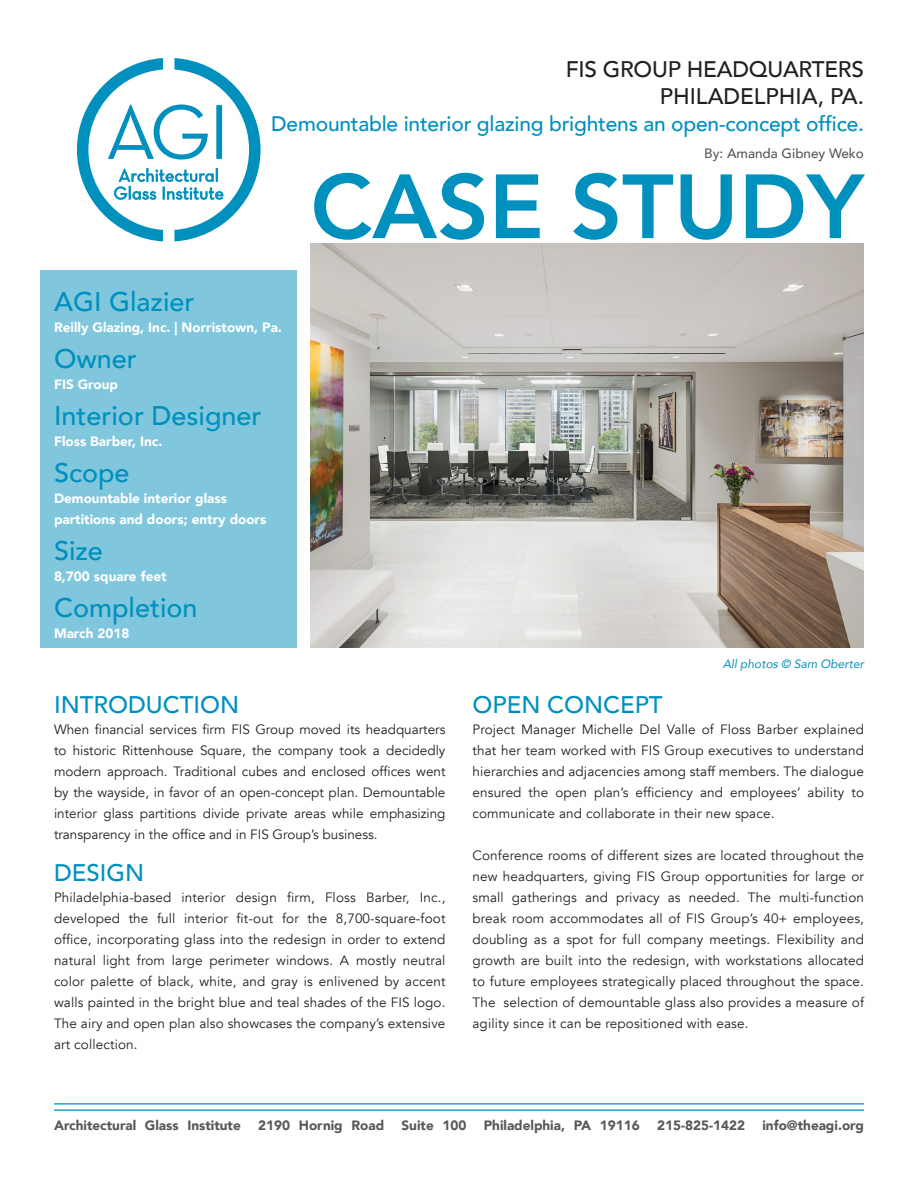
<style>
.page{position:relative;width:918px;height:1188px;background:#fff}
.page>*{position:absolute;margin:0;border:0;box-sizing:border-box;transform-origin:0 0}
.t1{font:800 90px "Avenir";color:#0090be}
.t2{font:500 27px "Avenir";color:#0090be}
.t3{font:500 24px "Avenir";color:#0090be}
.t4{font:500 22.5px "Avenir";letter-spacing:-.01em;color:#231f20}
.t5{font:500 21px "Avenir";letter-spacing:-.01em;color:#0090be}
.t6{font:13.5px/21px "Avenir";letter-spacing:.01em;color:#231f20;text-align:justify}
.t7{font:900 13.5px/21px "Avenir";color:#fff}
.t8{font:900 13.5px "Avenir";color:#57585a}
.t9{font:500 13.5px "Avenir";color:#57585a}
.t10{font:italic 12px "Avenir";color:#0090be}
</style>
<div class="page">
<div style="left:40px;top:270px;width:257px;height:378px;background:#80c7de"></div>
<hr style="left:54px;top:1103px;width:810px;height:2px;background:#0090be">
<hr style="left:54px;top:1109px;width:810px;height:2px;background:#0090be">
<img style="left:310px;top:243px;width:554px;height:405px">
<svg style="left:77px;top:58px;width:184px;height:184px"></svg>
<p class="t4" style="left:566px;top:49px;width:300px">FIS GROUP HEADQUARTERS</p>
<p class="t4" style="left:660px;top:76px;width:206px">PHILADELPHIA, PA.</p>
<p class="t5" style="left:271px;top:105px;width:594px">Demountable interior glazing brightens an open-concept office.</p>
<p class="t9" style="left:704px;top:141px;width:161px">By: Amanda Gibney Weko</p>
<p class="t2" style="left:54px;top:278px;width:142px">AGI Glazier</p>
<p class="t7" style="left:54px;top:316px;width:229px">Reilly Glazing, Inc. | Norristown, Pa.</p>
<p class="t2" style="left:54px;top:335px;width:84px">Owner</p>
<p class="t7" style="left:54px;top:373px;width:65px">FIS Group</p>
<p class="t2" style="left:54px;top:392px;width:209px">Interior Designer</p>
<p class="t7" style="left:54px;top:430px;width:110px">Floss Barber, Inc.</p>
<p class="t2" style="left:54px;top:449px;width:77px">Scope</p>
<p class="t7" style="left:54px;top:487px;width:214px">Demountable interior glass partitions and doors; entry doors</p>
<p class="t2" style="left:54px;top:527px;width:51px">Size</p>
<p class="t7" style="left:54px;top:565px;width:114px">8,700 square feet</p>
<p class="t2" style="left:54px;top:584px;width:145px">Completion</p>
<p class="t7" style="left:54px;top:622px;width:77px">March 2018</p>
<p class="t1" style="left:310px;top:137px;width:555px">CASE STUDY</p>
<p class="t10" style="left:723px;top:656px;width:143px">All photos © Sam Oberter</p>
<p class="t3" style="left:54px;top:683px;width:187px">INTRODUCTION</p>
<p class="t6" style="left:54px;top:719px;width:393px">When financial services firm FIS Group moved its headquarters to historic Rittenhouse Square, the company took a decidedly modern approach. Traditional cubes and enclosed offices went by the wayside, in favor of an open-concept plan. Demountable interior glass partitions divide private areas while emphasizing transparency in the office and in FIS Group’s business.</p>
<p class="t3" style="left:54px;top:851px;width:92px">DESIGN</p>
<p class="t6" style="left:54px;top:887px;width:393px">Philadelphia-based interior design firm, Floss Barber, Inc., developed the full interior fit-out for the 8,700-square-foot office, incorporating glass into the redesign in order to extend natural light from large perimeter windows. A mostly neutral color palette of black, white, and gray is enlivened by accent walls painted in the bright blue and teal shades of the FIS logo.<br>The airy and open plan also showcases the company’s extensive art collection.</p>
<p class="t3" style="left:472px;top:683px;width:192px">OPEN CONCEPT</p>
<p class="t6" style="left:472px;top:719px;width:393px">Project Manager Michelle Del Valle of Floss Barber explained that her team worked with FIS Group executives to understand hierarchies and adjacencies among staff members. The dialogue ensured the open plan’s efficiency and employees’ ability to communicate and collaborate in their new space.</p>
<p class="t6" style="left:472px;top:845px;width:393px">Conference rooms of different sizes are located throughout the new headquarters, giving FIS Group opportunities for large or small gatherings and privacy as needed. The multi-function break room accommodates all of FIS Group’s 40+ employees, doubling as a spot for full company meetings. Flexibility and growth are built into the redesign, with workstations allocated to future employees strategically placed throughout the space.<br>The selection of demountable glass also provides a measure of agility since it can be repositioned with ease.</p>
<p class="t8" style="left:54px;top:1114px;width:188px">Architectural Glass Institute</p>
<p class="t8" style="left:258px;top:1114px;width:128px">2190 Hornig Road</p>
<p class="t8" style="left:402px;top:1114px;width:66px">Suite 100</p>
<p class="t8" style="left:484px;top:1114px;width:158px">Philadelphia, PA 19116</p>
<p class="t8" style="left:657px;top:1114px;width:89px">215-825-1422</p>
<p class="t8" style="left:762px;top:1114px;width:103px">info@theagi.org</p>
</div>
